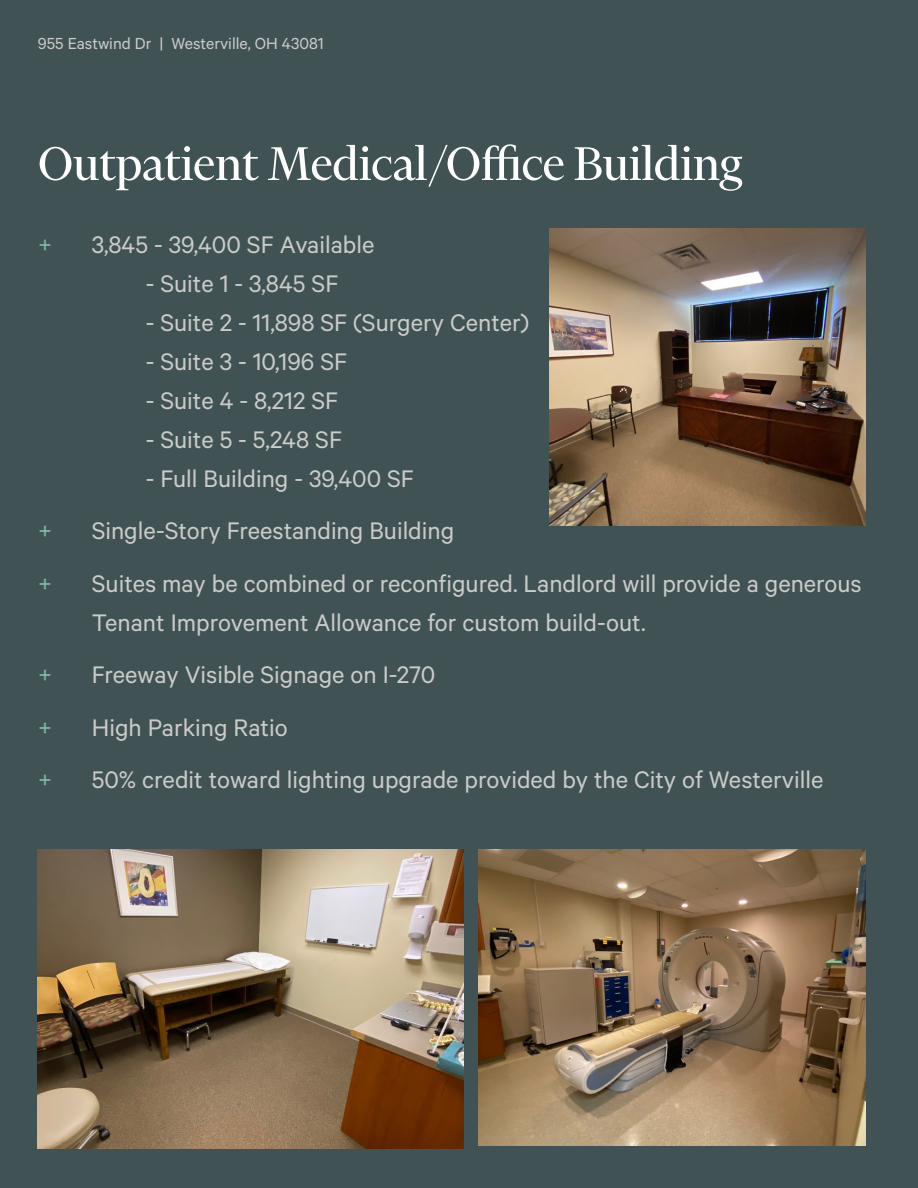
<style>
.page{position:relative;width:918px;height:1188px;background:#415255}
.page>*{position:absolute;margin:0;border:0;box-sizing:border-box;transform-origin:0 0}
.Heading_Large{font:54px "Financier Display";color:#fff}
.t1{font:27px/39px "Calibre";color:#cbccca}
.t2{font:27px "Calibre";color:#7ebcad}
.t3{font:18px "Calibre";color:#cbccca}
</style>
<div class="page">
<img style="left:38px;top:849px;width:426px;height:300px">
<img style="left:550px;top:229px;width:315px;height:297px">
<img style="left:479px;top:849px;width:386px;height:297px">
<p class="t3" style="left:38px;top:33px;width:288px">955 Eastwind Dr | Westerville, OH 43081</p>
<p class="Heading_Large" style="left:38px;top:136px;width:706px">Outpatient Medical/Office Building</p>
<p class="t2" style="left:38px;top:229px;width:16px">+</p>
<p class="t1" style="left:92px;top:224px;width:284px">3,845 - 39,400 SF Available</p>
<p class="t1" style="left:146px;top:263px;width:194px">- Suite 1 - 3,845 SF</p>
<p class="t1" style="left:146px;top:302px;width:385px">- Suite 2 - 11,898 SF (Surgery Center)</p>
<p class="t1" style="left:146px;top:341px;width:203px">- Suite 3 - 10,196 SF</p>
<p class="t1" style="left:146px;top:380px;width:194px">- Suite 4 - 8,212 SF</p>
<p class="t1" style="left:146px;top:419px;width:198px">- Suite 5 - 5,248 SF</p>
<p class="t1" style="left:146px;top:458px;width:270px">- Full Building - 39,400 SF</p>
<p class="t2" style="left:38px;top:515px;width:16px">+</p>
<p class="t1" style="left:92px;top:510px;width:364px">Single-Story Freestanding Building</p>
<p class="t2" style="left:38px;top:568px;width:16px">+</p>
<p class="t1" style="left:92px;top:563px;width:772px">Suites may be combined or reconfigured. Landlord will provide a generous<br>Tenant Improvement Allowance for custom build-out.</p>
<p class="t2" style="left:38px;top:659px;width:16px">+</p>
<p class="t1" style="left:92px;top:654px;width:345px">Freeway Visible Signage on I-270</p>
<p class="t2" style="left:38px;top:712px;width:16px">+</p>
<p class="t1" style="left:92px;top:707px;width:197px">High Parking Ratio</p>
<p class="t2" style="left:38px;top:764px;width:16px">+</p>
<p class="t1" style="left:92px;top:759px;width:733px">50% credit toward lighting upgrade provided by the City of Westerville</p>
</div>
